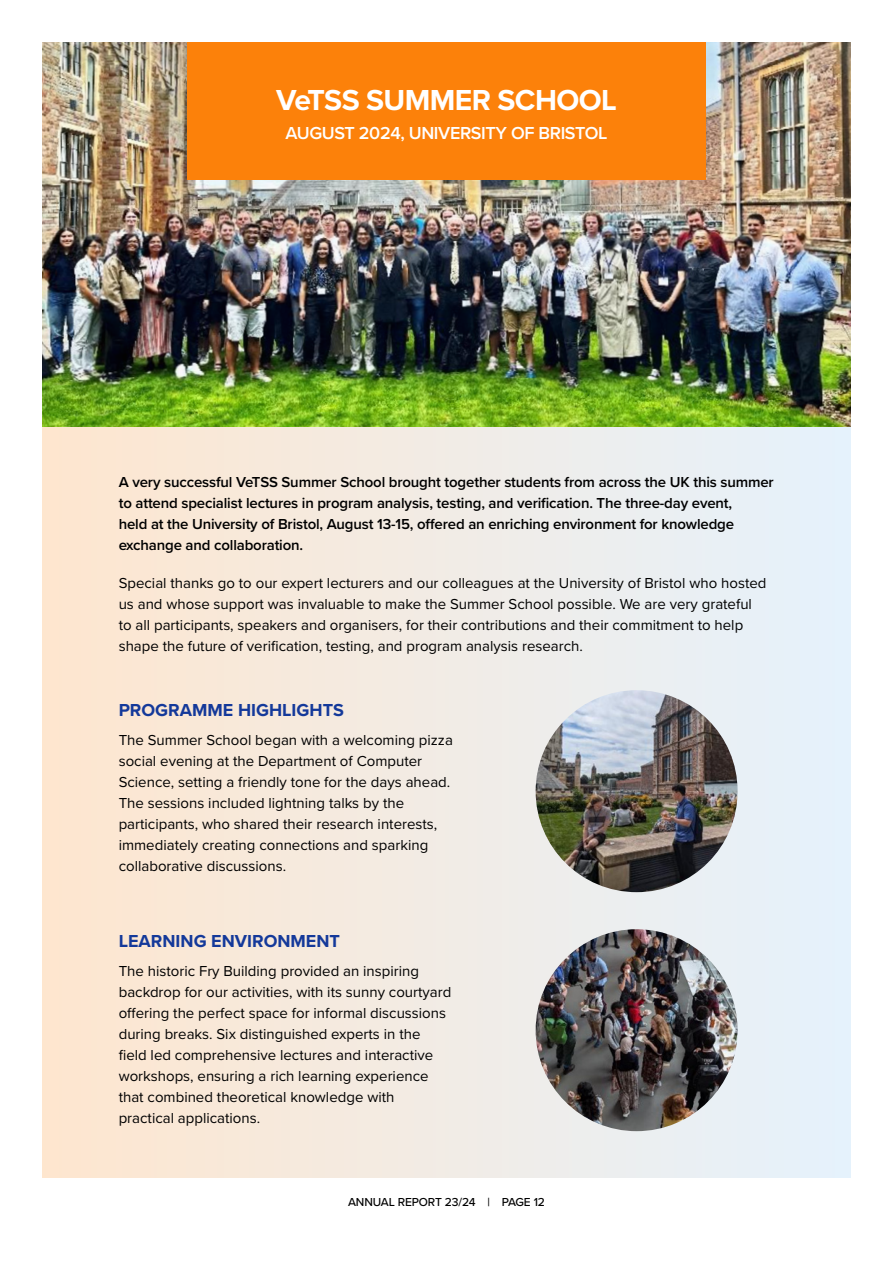
<style>
.page{position:relative;width:893px;height:1263px;background:#fff}
.page>*{position:absolute;margin:0;border:0;box-sizing:border-box;transform-origin:0 0}
.t1{font:700 30px "Proxima Nova";letter-spacing:-.02em;color:#fff}
.t2{font:700 18px "Proxima Nova";color:#14399a}
.t3{font:600 18px "Proxima Nova";letter-spacing:-.02em;color:#fff}
.t4{font:15px/21px "Proxima Nova";color:#000}
.t5{font:600 15px/21px "Proxima Nova";letter-spacing:-.01em;color:#000}
.t6{font:500 12px "Proxima Nova";letter-spacing:-.01em;color:#000}
</style>
<div class="page">
<div style="left:43px;top:43px;width:807px;height:1135px;background:linear-gradient(to right,#fee6ce,#e5f2fc)"></div>
<img style="left:536px;top:690px;width:202px;height:202px;border-radius:101px">
<img style="left:536px;top:929px;width:202px;height:202px;border-radius:101px">
<img style="left:43px;top:43px;width:807px;height:384px">
<div style="left:187px;top:43px;width:519px;height:137px;background:#fc810a"></div>
<p class="t1" style="left:276px;top:77px;width:342px">VeTSS SUMMER SCHOOL</p>
<p class="t3" style="left:286px;top:120px;width:323px">AUGUST 2024, UNIVERSITY OF BRISTOL</p>
<p class="t5" style="left:119px;top:471px;width:657px">A very successful VeTSS Summer School brought together students from across the UK this summer to attend specialist lectures in program analysis, testing, and verification. The three-day event,<br>held at the University of Bristol, August 13-15, offered an enriching environment for knowledge exchange and collaboration.</p>
<p class="t4" style="left:119px;top:572px;width:649px">Special thanks go to our expert lecturers and our colleagues at the University of Bristol who hosted us and whose support was invaluable to make the Summer School possible. We are very grateful to all participants, speakers and organisers, for their contributions and their commitment to help shape the future of verification, testing, and program analysis research.</p>
<p class="t2" style="left:119px;top:697px;width:227px">PROGRAMME HIGHLIGHTS</p>
<p class="t4" style="left:119px;top:728px;width:336px">The Summer School began with a welcoming pizza social evening at the Department of Computer Science, setting a friendly tone for the days ahead.<br>The sessions included lightning talks by the participants, who shared their research interests, immediately creating connections and sparking collaborative discussions.</p>
<p class="t2" style="left:119px;top:928px;width:223px">LEARNING ENVIRONMENT</p>
<p class="t4" style="left:119px;top:959px;width:334px">The historic Fry Building provided an inspiring backdrop for our activities, with its sunny courtyard offering the perfect space for informal discussions during breaks. Six distinguished experts in the field led comprehensive lectures and interactive workshops, ensuring a rich learning experience that combined theoretical knowledge with practical applications.</p>
<p class="t6" style="left:348px;top:1193px;width:198px">ANNUAL REPORT 23/24 | PAGE 12</p>
</div>
